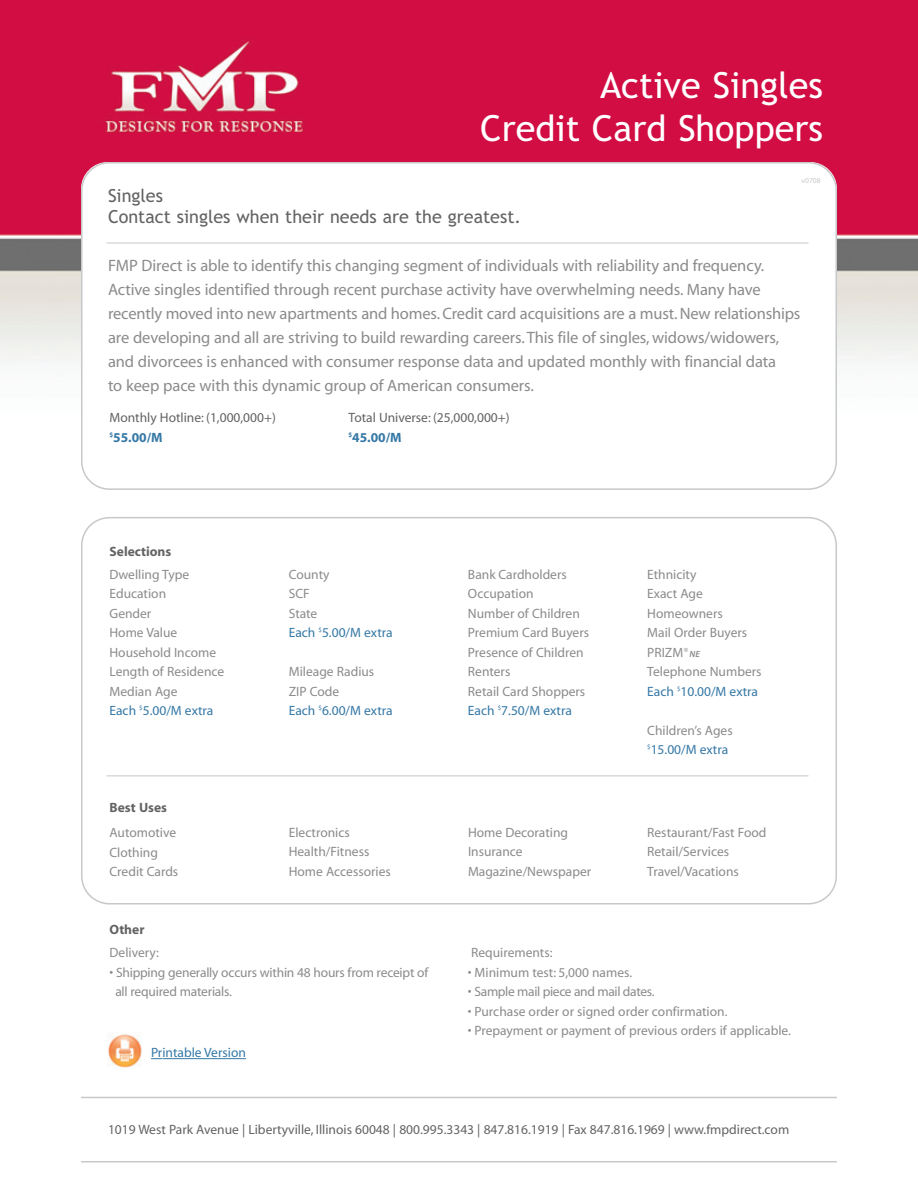
<style>
.page{position:relative;width:918px;height:1188px;background:#fff}
.page>*{position:absolute;margin:0;border:0;box-sizing:border-box;transform-origin:0 0}
.t1{font:36px/43.2px "Trebuchet MS";color:#fff;text-align:right}
.t2{font:18px/21px "Trebuchet MS";color:#636364}
.t3{font:16.5px/24px "Myriad";letter-spacing:-.005em;color:#8c8b8b}
.t4{font:13.5px/19.5px "Myriad";color:#8c8b8b}
.t5{font:13.5px "Myriad";color:#636364}
.t6{font:13.5px/19.5px "Myriad";color:#3578a6}
.t7{font:13.5px "Myriad";letter-spacing:-.025em;color:#8c8b8b}
.t8{font:700 13.5px "Myriad";color:#636364}
.t9{font:700 13.5px "Myriad Pro";color:#3578a6}
.t10{font:7.5px "Myriad";color:#c7c8ca}
.s1{color:#3578a6}
.s2{color:#8c8b8b}
.s3{font-family:"Myriad Pro";font-weight:600;font-style:italic;font-size:9px}
</style>
<div class="page">
<img style="left:0;top:0;width:918px;height:1163px">
<svg style="left:81px;top:162px;width:756px;height:328px"></svg>
<svg style="left:81px;top:517px;width:756px;height:388px"></svg>
<hr style="left:81px;top:1097px;width:756px;height:1px;background:#c7c8ca">
<hr style="left:81px;top:1161px;width:756px;height:1px;background:#c7c8ca">
<img style="left:107px;top:1033px;width:36px;height:36px">
<svg style="left:151px;top:1058px;width:22px;height:1px"></svg>
<hr style="left:173px;top:1058px;width:32px;height:1px;background:#3578a6">
<hr style="left:211px;top:1058px;width:35px;height:1px;background:#3578a6">
<h1 class="t1" style="left:480px;top:64px;width:344px">Active Singles<br>Credit Card Shoppers</h1>
<p class="t10" style="left:802px;top:178px;width:20px">v0708</p>
<h2 class="t2" style="left:108px;top:186px;width:415px">Singles<br>Contact singles when their needs are the greatest.</h2>
<p class="t3" style="left:108px;top:255px;width:694px">FMP Direct is able to identify this changing segment of individuals with reliability and frequency.<br>Active singles identified through recent purchase activity have overwhelming needs. Many have recently moved into new apartments and homes. Credit card acquisitions are a must. New relationships are developing and all are striving to build rewarding careers. This file of singles, widows/widowers, and divorcees is enhanced with consumer response data and updated monthly with financial data<br>to keep pace with this dynamic group of American consumers.</p>
<p class="t5" style="left:110px;top:413px;width:168px">Monthly Hotline: (1,000,000+)</p>
<p class="t9" style="left:110px;top:432px;width:55px"><sup>$</sup>55.00/M</p>
<p class="t8" style="left:109px;top:546px;width:63px">Selections</p>
<p class="t5" style="left:348px;top:413px;width:163px">Total Universe: (25,000,000+)</p>
<p class="t9" style="left:348px;top:432px;width:55px"><sup>$</sup>45.00/M</p>
<p class="t4" style="left:110px;top:566px;width:116px">Dwelling Type<br>Education<br>Gender<br>Home Value<br>Household Income<br>Length of Residence<br>Median Age<br><span class="s1">Each</span> <sup>$</sup><span class="s1">5.00/M extra</span></p>
<p class="t6" style="left:289px;top:566px;width:105px"><span class="s2">County<br>SCF<br>State<br></span>Each <sup>$</sup>5.00/M extra</p>
<p class="t4" style="left:289px;top:663px;width:105px">Mileage Radius<br>ZIP Code<br><span class="s1">Each</span> <sup>$</sup><span class="s1">6.00/M extra</span></p>
<p class="t8" style="left:110px;top:802px;width:59px">Best Uses</p>
<p class="t4" style="left:468px;top:566px;width:123px">Bank Cardholders<br>Occupation<br>Number of Children<br>Premium Card Buyers<br>Presence of Children<br>Renters<br>Retail Card Shoppers<br><span class="s1">Each</span> <sup>$</sup><span class="s1">7.50/M extra</span></p>
<p class="t4" style="left:647px;top:566px;width:116px">Ethnicity<br>Exact Age<br>Homeowners<br>Mail Order Buyers<br>PRIZM<sup>®</sup><span class="s3">NE<br></span>Telephone Numbers<br><span class="s1">Each</span> <sup>$</sup><span class="s1">10.00/M extra</span></p>
<p class="t4" style="left:647px;top:722px;width:87px">Children’s Ages <sup>$</sup><span class="s1">15.00/M extra</span></p>
<p class="t4" style="left:109px;top:824px;width:70px">Automotive<br>Clothing<br>Credit Cards</p>
<p class="t4" style="left:289px;top:824px;width:104px">Electronics<br>Health/Fitness<br>Home Accessories</p>
<p class="t4" style="left:468px;top:824px;width:125px">Home Decorating<br>Insurance<br>Magazine/Newspaper</p>
<p class="t4" style="left:647px;top:824px;width:121px">Restaurant/Fast Food<br>Retail/Services<br>Travel/Vacations</p>
<p class="t8" style="left:109px;top:924px;width:36px">Other</p>
<p class="t4" style="left:110px;top:944px;width:51px">Delivery:</p>
<p class="t4" style="left:115px;top:963px;width:315px;text-indent:-6px">• Shipping generally occurs within 48 hours from receipt of all required materials.</p>
<p class="t6" style="left:151px;top:1044px;width:96px">Printable Version</p>
<p class="t4" style="left:471px;top:944px;width:83px">Requirements:</p>
<p class="t4" style="left:468px;top:963px;width:166px">• Minimum test: 5,000 names.</p>
<p class="t7" style="left:468px;top:986px;width:188px">• Sample mail piece and mail dates.</p>
<p class="t4" style="left:468px;top:1002px;width:261px">• Purchase order or signed order confirmation.</p>
<p class="t4" style="left:468px;top:1022px;width:325px">• Prepayment or payment of previous orders if applicable.</p>
<p class="t5" style="left:108px;top:1124px;width:683px">1019 West Park Avenue | Libertyville, Illinois 60048 | 800.995.3343 | 847.816.1919 | Fax 847.816.1969 | www.fmpdirect.com</p>
</div>
